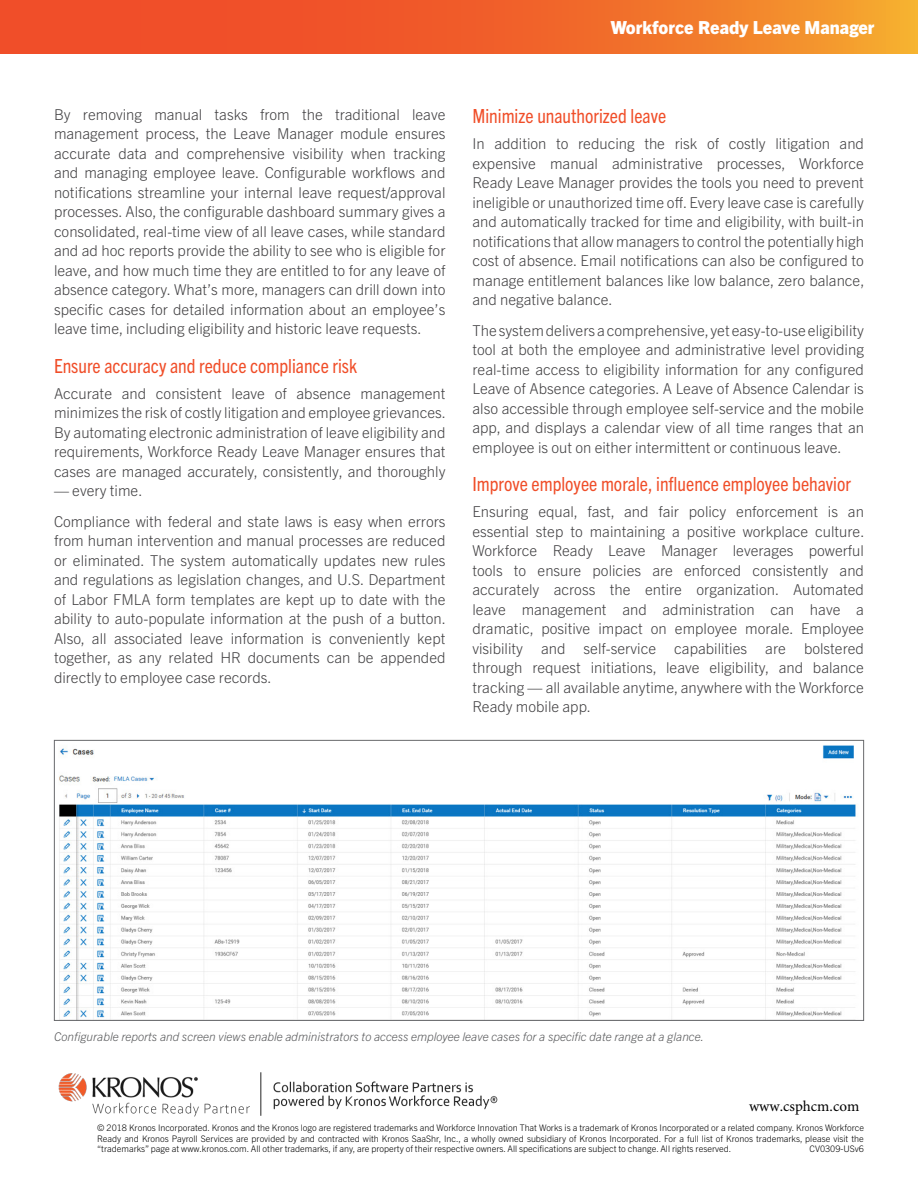
<style>
.page{position:relative;width:918px;height:1188px;background:#fff}
.page>*{position:absolute;margin:0;border:0;box-sizing:border-box;transform-origin:0 0}
.Subhead{font:condensed 19.5px "Trade Gothic Next LT Pro";color:#f04e29}
.t1{font:800 18px "Trade Gothic Next LT Pro";color:#fff}
.Body{font:300 15px/19.5px "Trade Gothic Next LT Pro";color:#414042;text-align:justify}
.t2{font:15px "Minion Pro";color:#000}
.t3{font:13.5px "Trade Gothic Next LT Pro";color:#000}
.Callout_Image_captio{font:italic 300 12px "Trade Gothic Next LT Pro";color:#58595b}
.t4{font:300 9px/10.5px "Trade Gothic Next LT Pro";color:#000;text-align:justify}
</style>
<div class="page">
<svg style="left:0;top:0;width:918px;height:54px;background:#f1672a"></svg>
<img style="left:59px;top:745px;width:797px;height:274px">
<img style="left:58px;top:1072px;width:440px;height:45px">
<p class="t1" style="left:611px;top:15px;width:265px">Workforce Ready Leave Manager</p>
<p class="Body" style="left:54px;top:103px;width:393px">By removing manual tasks from the traditional leave management process, the Leave Manager module ensures accurate data and comprehensive visibility when tracking and managing employee leave. Configurable workflows and notifications streamline your internal leave request/approval processes. Also, the configurable dashboard summary gives a consolidated, real-time view of all leave cases, while standard and ad hoc reports provide the ability to see who is eligible for leave, and how much time they are entitled to for any leave of absence category. What’s more, managers can drill down into specific cases for detailed information about an employee’s leave time, including eligibility and historic leave requests.</p>
<p class="Subhead" style="left:54px;top:352px;width:305px">Ensure accuracy and reduce compliance risk</p>
<p class="Body" style="left:54px;top:383px;width:394px">Accurate and consistent leave of absence management minimizes the risk of costly litigation and employee grievances.<br>By automating electronic administration of leave eligibility and requirements, Workforce Ready Leave Manager ensures that cases are managed accurately, consistently, and thoroughly</p>
<p class="Body" style="left:54px;top:480px;width:90px">— every time.</p>
<p class="Body" style="left:54px;top:511px;width:394px">Compliance with federal and state laws is easy when errors from human intervention and manual processes are reduced or eliminated. The system automatically updates new rules and regulations as legislation changes, and U.S. Department of Labor FMLA form templates are kept up to date with the ability to auto-populate information at the push of a button.<br>Also, all associated leave information is conveniently kept together, as any related HR documents can be appended directly to employee case records.</p>
<p class="Subhead" style="left:472px;top:103px;width:195px">Minimize unauthorized leave</p>
<p class="Body" style="left:472px;top:133px;width:394px">In addition to reducing the risk of costly litigation and expensive manual administrative processes, Workforce Ready Leave Manager provides the tools you need to prevent ineligible or unauthorized time off. Every leave case is carefully and automatically tracked for time and eligibility, with built-in notifications that allow managers to control the potentially high cost of absence. Email notifications can also be configured to manage entitlement balances like low balance, zero balance, and negative balance.</p>
<p class="Body" style="left:472px;top:319px;width:393px">The system delivers a comprehensive, yet easy-to-use eligibility tool at both the employee and administrative level providing real-time access to eligibility information for any configured Leave of Absence categories. A Leave of Absence Calendar is also accessible through employee self-service and the mobile app, and displays a calendar view of all time ranges that an employee is out on either intermittent or continuous leave.</p>
<p class="Subhead" style="left:472px;top:471px;width:380px">Improve employee morale, influence employee behavior</p>
<p class="Body" style="left:472px;top:501px;width:394px">Ensuring equal, fast, and fair policy enforcement is an essential step to maintaining a positive workplace culture.<br>Workforce Ready Leave Manager leverages powerful tools to ensure policies are enforced consistently and accurately across the entire organization. Automated leave management and administration can have a dramatic, positive impact on employee morale. Employee visibility and self-service capabilities are bolstered through request initiations, leave eligibility, and balance tracking — all available anytime, anywhere with the Workforce Ready mobile app.</p>
<p class="Callout_Image_captio" style="left:54px;top:1028px;width:652px">Configurable reports and screen views enable administrators to access employee leave cases for a specific date range at a glance.</p>
<p class="t2" style="left:749px;top:1097px;width:112px">www.csphcm.com</p>
<p class="t3" style="left:796px;top:1098px;width:70px">kronos.com</p>
<p class="t4" style="left:97px;top:1122px;width:768px">© 2018 Kronos Incorporated. Kronos and the Kronos logo are registered trademarks and Workforce Innovation That Works is a trademark of Kronos Incorporated or a related company. Kronos Workforce Ready and Kronos Payroll Services are provided by and contracted with Kronos SaaShr, Inc., a wholly owned subsidiary of Kronos Incorporated. For a full list of Kronos trademarks, please visit the “trademarks” page at www.kronos.com. All other trademarks, if any, are property of their respective owners. All specifications are subject to change. All rights reserved.</p>
<p class="t4" style="left:810px;top:1143px;width:56px">CV0309-USv6</p>
</div>
